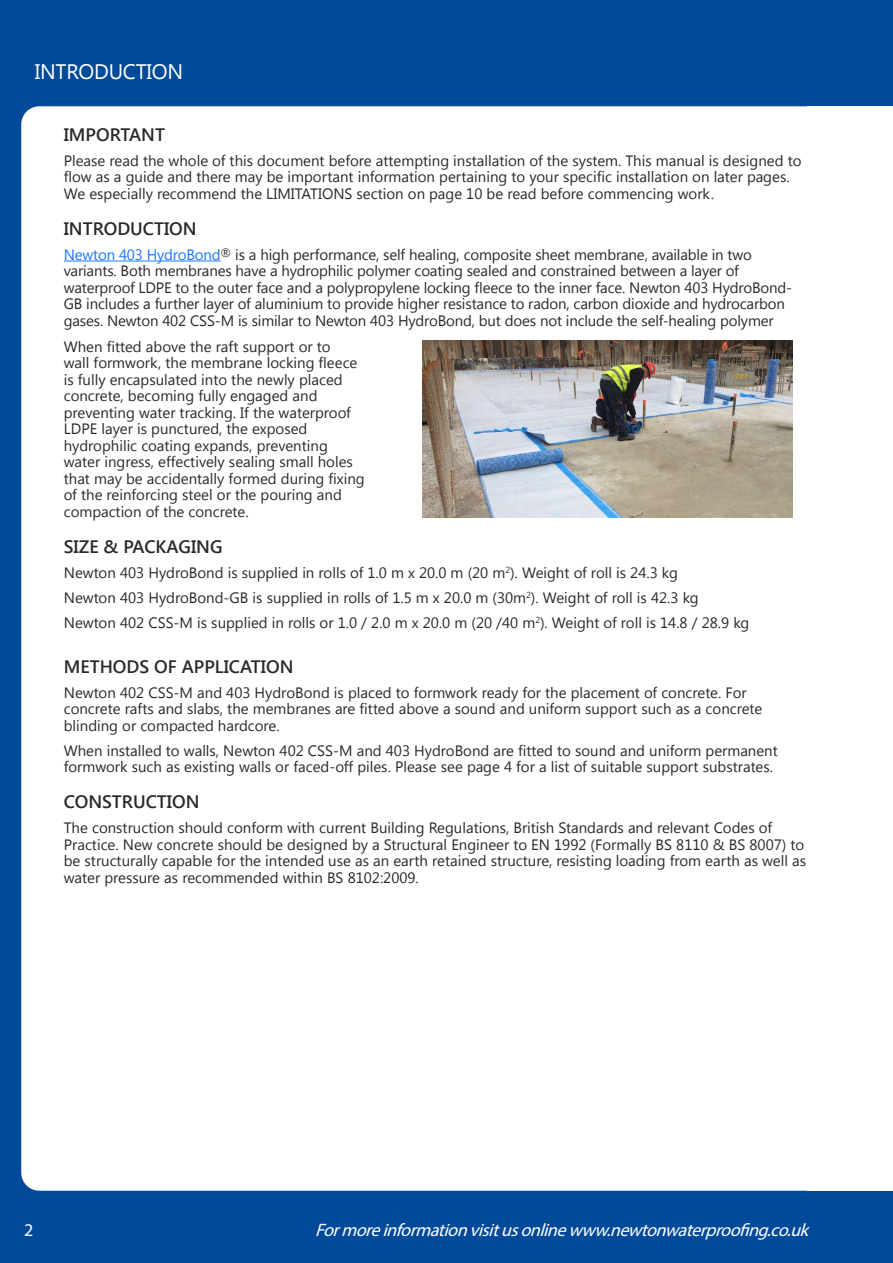
<style>
.page{position:relative;width:893px;height:1263px;background:#004a99}
.page>*{position:absolute;margin:0;border:0;box-sizing:border-box;transform-origin:0 0}
.t1{font:21px "Segoe UI";letter-spacing:-.01em;color:#fff}
.t2{font:600 18px "Segoe UI";color:#292929}
.t3{font:italic 18px "Myriad Pro";color:#fff}
.t4{font:18px "Myriad Pro";color:#fff}
.t5{font:15px/16.5px "Segoe UI";color:#292929}
.s1{color:#1d76ff}
</style>
<div class="page">
<div style="left:21px;top:106px;width:872px;height:1085px;background:#fff;border-radius:18px"></div>
<div style="left:808px;top:106px;width:85px;height:1085px;background:#fff"></div>
<hr style="left:64px;top:261px;width:157px;height:1px;background:#1d76ff">
<img style="left:422px;top:340px;width:370px;height:178px">
<h1 class="t1" style="left:35px;top:57px;width:150px">INTRODUCTION</h1>
<p class="t2" style="left:64px;top:122px;width:103px">IMPORTANT</p>
<p class="t5" style="left:64px;top:151px;width:739px">Please read the whole of this document before attempting installation of the system. This manual is designed to flow as a guide and there may be important information pertaining to your specific installation on later pages.<br>We especially recommend the LIMITATIONS section on page 10 be read before commencing work.</p>
<p class="t2" style="left:64px;top:216px;width:134px">INTRODUCTION</p>
<p class="t5" style="left:64px;top:245px;width:730px"><span class="s1">Newton 403 HydroBond</span><sup>®</sup> is a high performance, self healing, composite sheet membrane, available in two variants. Both membranes have a hydrophilic polymer coating sealed and constrained between a layer of waterproof LDPE to the outer face and a polypropylene locking fleece to the inner face. Newton 403 HydroBond-GB includes a further layer of aluminium to provide higher resistance to radon, carbon dioxide and hydrocarbon gases. Newton 402 CSS-M is similar to Newton 403 HydroBond, but does not include the self-healing polymer</p>
<p class="t5" style="left:64px;top:337px;width:302px">When fitted above the raft support or to<br>wall formwork, the membrane locking fleece is fully encapsulated into the newly placed concrete, becoming fully engaged and preventing water tracking. If the waterproof LDPE layer is punctured, the exposed hydrophilic coating expands, preventing water ingress, effectively sealing small holes that may be accidentally formed during fixing of the reinforcing steel or the pouring and compaction of the concrete.</p>
<p class="t2" style="left:64px;top:534px;width:160px">SIZE &amp; PACKAGING</p>
<p class="t5" style="left:64px;top:560px;width:687px;line-height:25px">Newton 403 HydroBond is supplied in rolls of 1.0 m x 20.0 m (20 m<sup>2</sup>). Weight of roll is 24.3 kg<br>Newton 403 HydroBond-GB is supplied in rolls of 1.5 m x 20.0 m (30m<sup>2</sup>). Weight of roll is 42.3 kg<br>Newton 402 CSS-M is supplied in rolls or 1.0 / 2.0 m x 20.0 m (20 /40 m<sup>2</sup>). Weight of roll is 14.8 / 28.9 kg</p>
<p class="t2" style="left:64px;top:654px;width:231px">METHODS OF APPLICATION</p>
<p class="t5" style="left:64px;top:683px;width:700px">Newton 402 CSS-M and 403 HydroBond is placed to formwork ready for the placement of concrete. For concrete rafts and slabs, the membranes are fitted above a sound and uniform support such as a concrete blinding or compacted hardcore.</p>
<p class="t5" style="left:64px;top:741px;width:716px">When installed to walls, Newton 402 CSS-M and 403 HydroBond are fitted to sound and uniform permanent formwork such as existing walls or faced-off piles. Please see page 4 for a list of suitable support substrates.</p>
<p class="t2" style="left:64px;top:789px;width:137px">CONSTRUCTION</p>
<p class="t5" style="left:64px;top:819px;width:744px">The construction should conform with current Building Regulations, British Standards and relevant Codes of Practice. New concrete should be designed by a Structural Engineer to EN 1992 (Formally BS 8110 &amp; BS 8007) to be structurally capable for the intended use as an earth retained structure, resisting loading from earth as well as water pressure as recommended within BS 8102:2009.</p>
<p class="t4" style="left:24px;top:1219px;width:11px">2</p>
<p class="t3" style="left:315px;top:1219px;width:500px">Formoreinformationvisitusonlinewww.newtonwaterproofing.co.uk</p>
</div>
